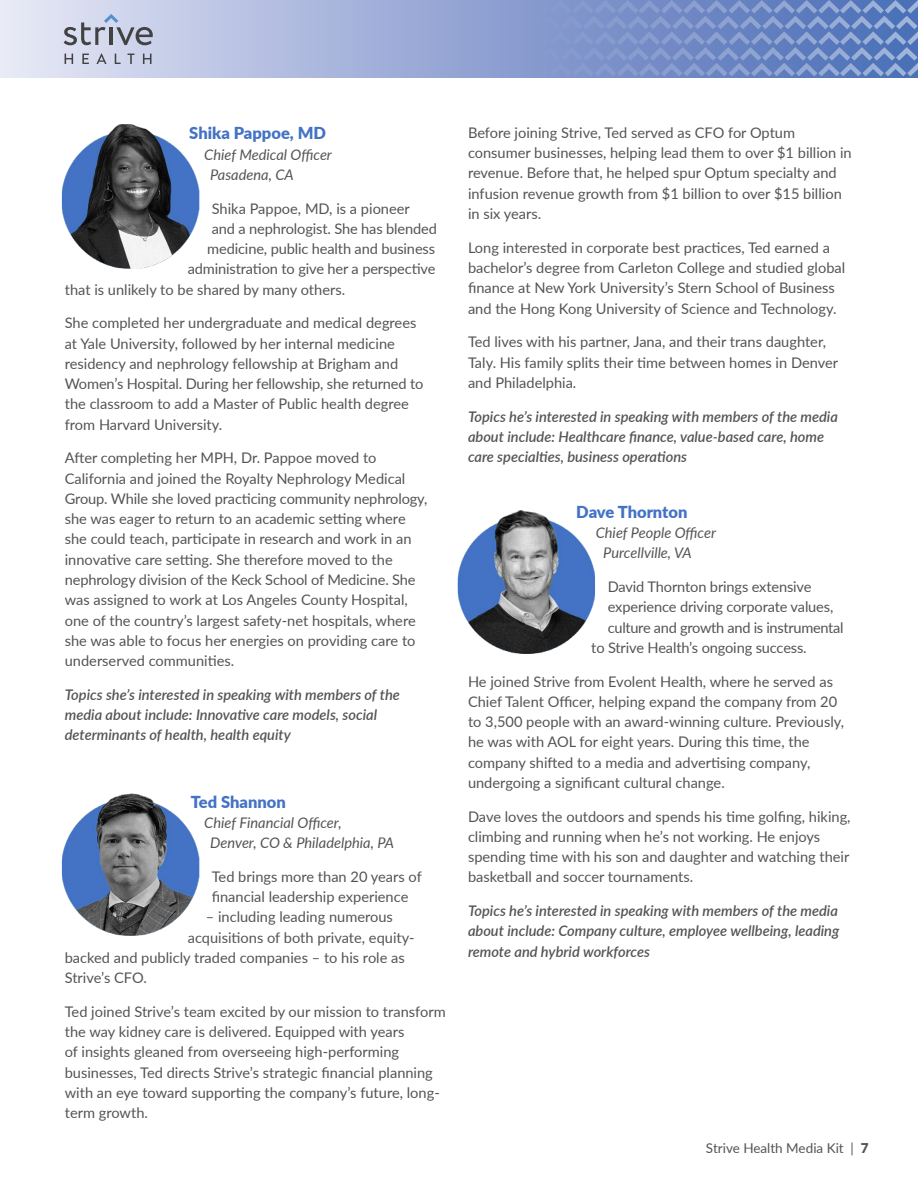
<style>
.page{position:relative;width:918px;height:1188px;background:#fff}
.page>*{position:absolute;margin:0;border:0;box-sizing:border-box;transform-origin:0 0}
.t1{font:900 16.5px "Lato";color:#4472c4}
.t2{font:14.7px/20.2px "Lato";color:#545456}
.t3{font:italic 600 14.7px/20.2px "Lato";color:#545456}
.t4{font:italic 14.7px/20.2px "Lato";color:#545456}
.t5{font:14.7px "Lato";letter-spacing:-.02em;color:#545456}
.t6{font:13.5px "Lato";color:#545456}
.s1{font-weight:900}
</style>
<div class="page">
<svg style="left:0;top:0;width:918px;height:77px;background:#b4bee0"></svg>
<svg style="left:65px;top:54px;width:8px;height:10px"></svg>
<svg style="left:82px;top:54px;width:7px;height:10px"></svg>
<svg style="left:97px;top:53px;width:9px;height:11px"></svg>
<svg style="left:115px;top:54px;width:6px;height:10px"></svg>
<svg style="left:128px;top:54px;width:7px;height:10px"></svg>
<svg style="left:143px;top:54px;width:9px;height:10px"></svg>
<svg style="left:64px;top:14px;width:89px;height:31px;background:#afb4c5"></svg>
<svg style="left:516px;top:0;width:402px;height:76px;background:#768fc7"></svg>
<img style="left:62px;top:124px;width:137px;height:145px">
<img style="left:62px;top:793px;width:137px;height:143px">
<img style="left:458px;top:510px;width:137px;height:144px">
<p class="t1" style="left:189px;top:121px;width:138px">Shika Pappoe, MD</p>
<p class="t4" style="left:210px;top:144px;width:123px;text-indent:-6px">Chief Medical Officer<br>Pasadena, CA</p>
<p class="t2" style="left:212px;top:198px;width:200px">Shika Pappoe, MD, is a pioneer</p>
<p class="t2" style="left:212px;top:218px;width:227px">and a nephrologist. She has blended</p>
<p class="t2" style="left:207px;top:238px;width:229px">medicine, public health and business</p>
<p class="t2" style="left:188px;top:258px;width:249px">administration to give her a perspective</p>
<p class="t2" style="left:65px;top:279px;width:282px">that is unlikely to be shared by many others.</p>
<p class="t2" style="left:65px;top:312px;width:360px">She completed her undergraduate and medical degrees at Yale University, followed by her internal medicine residency and nephrology fellowship at Brigham and Women’s Hospital. During her fellowship, she returned to the classroom to add a Master of Public health degree from Harvard University.</p>
<p class="t2" style="left:65px;top:447px;width:364px">After completing her MPH, Dr. Pappoe moved to California and joined the Royalty Nephrology Medical Group. While she loved practicing community nephrology, she was eager to return to an academic setting where she could teach, participate in research and work in an innovative care setting. She therefore moved to the nephrology division of the Keck School of Medicine. She was assigned to work at Los Angeles County Hospital, one of the country’s largest safety-net hospitals, where she was able to focus her energies on providing care to underserved communities.</p>
<p class="t3" style="left:65px;top:684px;width:337px">Topics she’s interested in speaking with members of the media about include: Innovative care models, social determinants of health, health equity</p>
<p class="t1" style="left:191px;top:789px;width:97px">Ted Shannon</p>
<p class="t4" style="left:210px;top:812px;width:185px;text-indent:-6px">Chief Financial Officer,<br>Denver, CO &amp; Philadelphia, PA</p>
<p class="t2" style="left:212px;top:866px;width:212px">Ted brings more than 20 years of financial leadership experience</p>
<p class="t2" style="left:206px;top:906px;width:189px">– including leading numerous</p>
<p class="t2" style="left:188px;top:927px;width:228px">acquisitions of both private, equity-</p>
<p class="t2" style="left:65px;top:947px;width:342px">backed and publicly traded companies – to his role as</p>
<p class="t2" style="left:65px;top:967px;width:84px">Strive’s CFO.</p>
<p class="t2" style="left:65px;top:1001px;width:382px">Ted joined Strive’s team excited by our mission to transform the way kidney care is delivered. Equipped with years<br>of insights gleaned from overseeing high-performing businesses, Ted directs Strive’s strategic financial planning with an eye toward supporting the company’s future, long&shy;term growth.</p>
<p class="t2" style="left:468px;top:122px;width:385px">Before joining Strive, Ted served as CFO for Optum consumer businesses, helping lead them to over $1 billion in revenue. Before that, he helped spur Optum specialty and infusion revenue growth from $1 billion to over $15 billion in six years.</p>
<p class="t2" style="left:468px;top:237px;width:379px">Long interested in corporate best practices, Ted earned a bachelor’s degree from Carleton College and studied global finance at New York University’s Stern School of Business and the Hong Kong University of Science and Technology.</p>
<p class="t2" style="left:468px;top:331px;width:372px">Ted lives with his partner, Jana, and their trans daughter,<br>Taly. His family splits their time between homes in Denver and Philadelphia.</p>
<p class="t3" style="left:468px;top:405px;width:372px">Topics he’s interested in speaking with members of the media about include: Healthcare finance, value-based care, home care specialties, business operations</p>
<p class="t1" style="left:576px;top:499px;width:113px">Dave Thornton</p>
<p class="t4" style="left:603px;top:522px;width:114px;text-indent:-8px">Chief People Officer<br>Purcellville, VA</p>
<p class="t2" style="left:608px;top:576px;width:205px">David Thornton brings extensive</p>
<p class="t2" style="left:608px;top:596px;width:227px">experience driving corporate values,</p>
<p class="t5" style="left:608px;top:617px;width:237px">culture and growth and is instrumental</p>
<p class="t2" style="left:591px;top:637px;width:217px">to Strive Health’s ongoing success.</p>
<p class="t2" style="left:468px;top:670px;width:378px">He joined Strive from Evolent Health, where he served as Chief Talent Officer, helping expand the company from 20 to 3,500 people with an award-winning culture. Previously, he was with AOL for eight years. During this time, the company shifted to a media and advertising company, undergoing a significant cultural change.</p>
<p class="t2" style="left:468px;top:805px;width:384px">Dave loves the outdoors and spends his time golfing, hiking, climbing and running when he’s not working. He enjoys spending time with his son and daughter and watching their basketball and soccer tournaments.</p>
<p class="t3" style="left:468px;top:900px;width:373px;text-align:justify">Topics he’s interested in speaking with members of the media about include: Company culture, employee wellbeing, leading remote and hybrid workforces</p>
<p class="t6" style="left:706px;top:1138px;width:164px">Strive Health Media Kit | <span class="s1">7</span></p>
</div>
